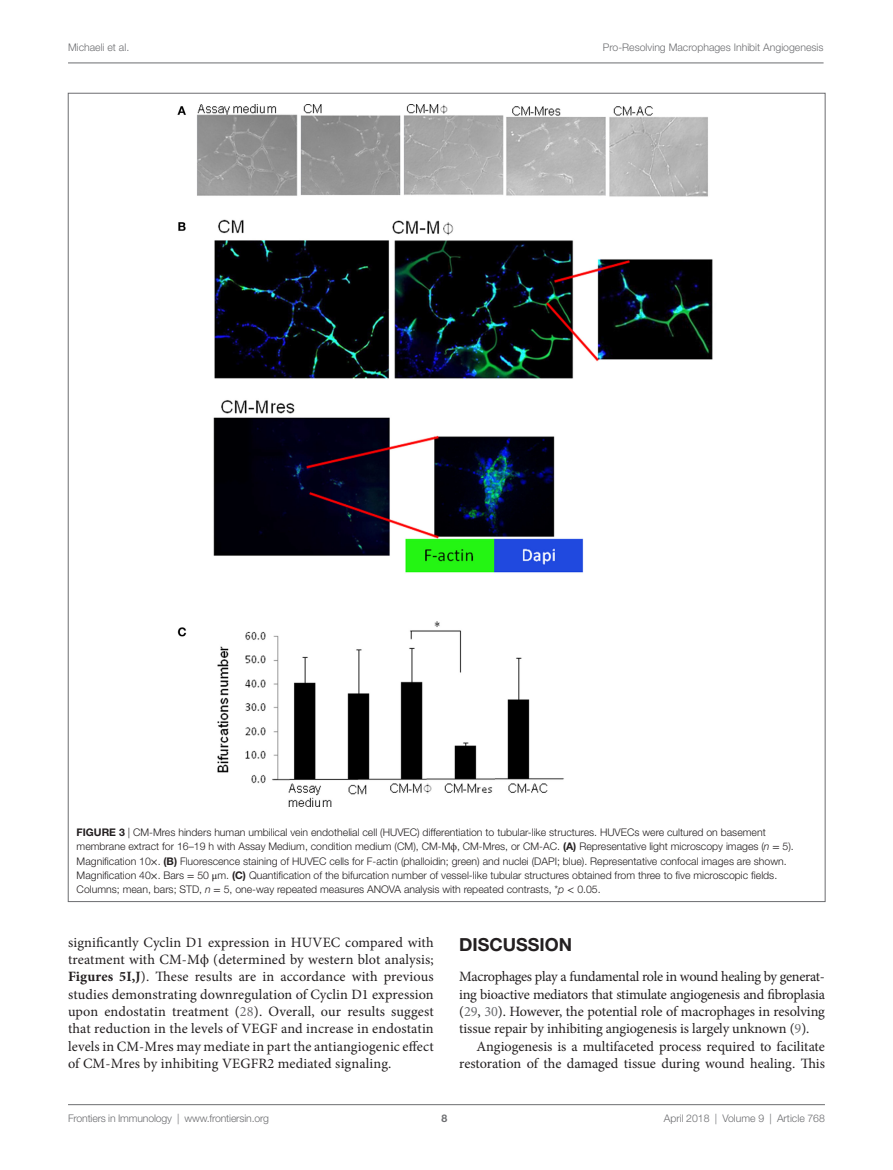
<style>
.page{position:relative;width:893px;height:1170px;background:#fff}
.page>*{position:absolute;margin:0;border:0;box-sizing:border-box;transform-origin:0 0}
.t1{font:700 18px "Helvetica Neue LT Std";color:#231f20}
.t2{font:14.25px/17.2px "Minion Pro";color:#231f20;text-align:justify}
.t3{font:300 10.5px/14.2px "Helvetica Neue LT Std";color:#231f20}
.t4{font:300 10.5px "Helvetica Neue LT Std";color:#6c6d70}
.t5{font:700 10.5px "Helvetica Neue LT Std";color:#6c6d70}
.s1{font-weight:700}
.s2{font-family:"STIX General";font-weight:400}
.s3{font-style:italic}
.s4{font-family:"STIX General"}
.s5{color:#6c6d70}
</style>
<div class="page">
<img style="left:177px;top:104px;width:536px;height:702px">
<hr style="left:68px;top:63px;width:756px;height:1px;background:#6c6d70">
<hr style="left:68px;top:1104px;width:757px;height:1px;background:#6c6d70">
<p class="t4" style="left:68px;top:41px;width:63px">Michaeli et al.</p>
<p class="t4" style="left:603px;top:41px;width:222px">Pro-Resolving Macrophages Inhibit Angiogenesis</p>
<p class="t3" style="left:77px;top:825px;width:719px"><span class="s1">FIGURE 3</span> | CM-Mres hinders human umbilical vein endothelial cell (HUVEC) differentiation to tubular-like structures. HUVECs were cultured on basement membrane extract for 16–19 h with Assay Medium, condition medium (CM), CM-M<span class="s2">ϕ</span>, CM-Mres, or CM-AC. <span class="s1">(A)</span> Representative light microscopy images (<span class="s3">n</span> <span class="s2">=</span> 5).<br>Magnification 10<span class="s2">×</span>. <span class="s1">(B)</span> Fluorescence staining of HUVEC cells for F-actin (phalloidin; green) and nuclei (DAPI; blue). Representative confocal images are shown.<br>Magnification 40<span class="s2">×</span>. Bars <span class="s2">=</span> 50 <span class="s2">μ</span>m. <span class="s1">(C)</span> Quantification of the bifurcation number of vessel-like tubular structures obtained from three to five microscopic fields.<br>Columns; mean, bars; STD, <span class="s3">n</span> <span class="s2">=</span> 5, one-way repeated measures ANOVA analysis with repeated contrasts, *<span class="s3">p</span> <span class="s2">&lt;</span> 0.05.</p>
<p class="t2" style="left:68px;top:933px;width:367px">significantly Cyclin D1 expression in HUVEC compared with treatment with CM-M<span class="s4">ϕ</span> (determined by western blot analysis; <span class="s1">Figures 5I,J</span>). These results are in accordance with previous studies demonstrating downregulation of Cyclin D1 expression upon endostatin treatment (<span class="s5">28</span>). Overall, our results suggest that reduction in the levels of VEGF and increase in endostatin levels in CM-Mres may mediate in part the antiangiogenic effect of CM-Mres by inhibiting VEGFR2 mediated signaling.</p>
<p class="t1" style="left:459px;top:933px;width:112px">DISCUSSION</p>
<p class="t2" style="left:459px;top:968px;width:367px">Macrophages play a fundamental role in wound healing by generat&shy;ing bioactive mediators that stimulate angiogenesis and fibroplasia (<span class="s5">29</span>, <span class="s5">30</span>). However, the potential role of macrophages in resolving tissue repair by inhibiting angiogenesis is largely unknown (<span class="s5">9</span>).</p>
<p class="t2" style="left:459px;top:1037px;width:367px;text-align:right">Angiogenesis is a multifaceted process required to facilitate restoration of the damaged tissue during wound healing. This</p>
<p class="t4" style="left:68px;top:1111px;width:203px">Frontiers in Immunology | www.frontiersin.org</p>
<p class="t4" style="left:664px;top:1111px;width:163px">April 2018 | Volume 9 | Article 768</p>
<p class="t5" style="left:441px;top:1111px;width:7px">8</p>
</div>
